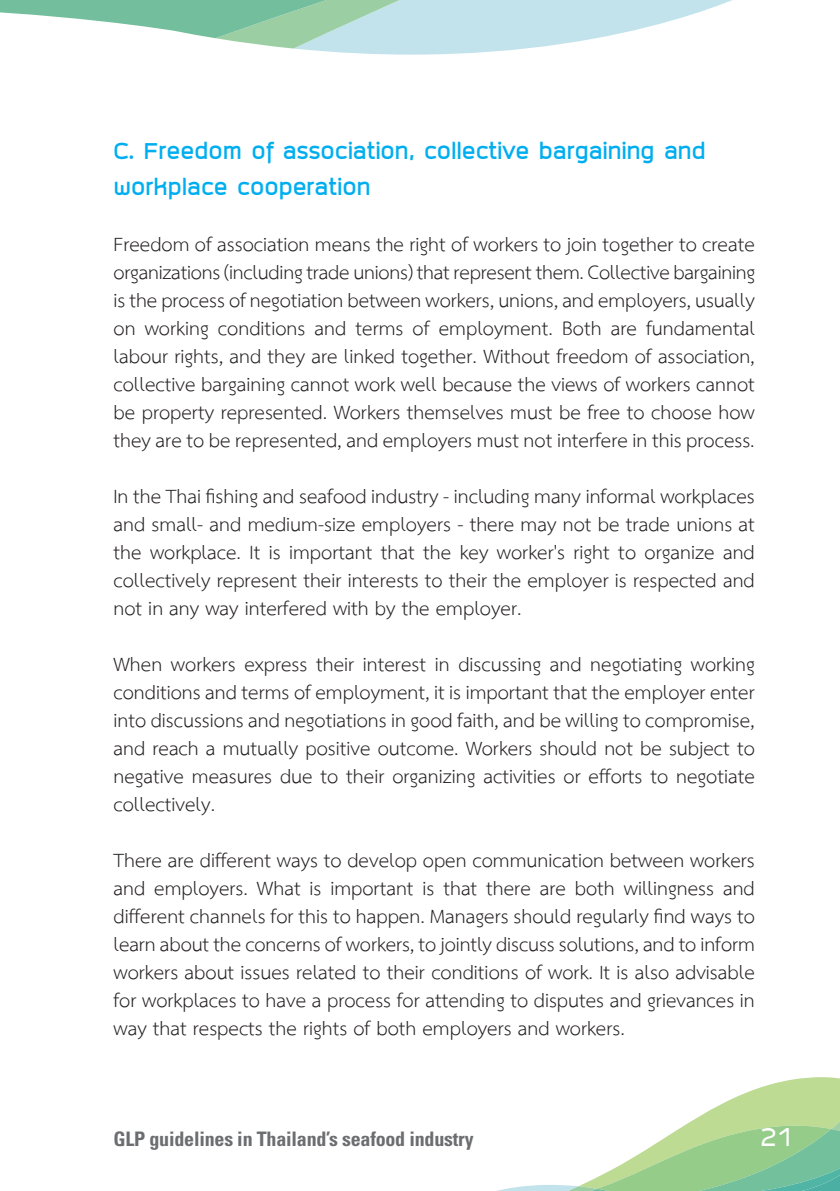
<style>
.page{position:relative;width:840px;height:1191px;background:#fff}
.page>*{position:absolute;margin:0;border:0;box-sizing:border-box;transform-origin:0 0}
.t1{font:32px "Superspace";color:#fff}
.body_text{font:28px/28px "TH Sarabun PSK";color:#231f20;text-align:justify}
.sub_head2{font:700 28px/36px "Superspace";color:#00aeef}
.t2{font:700 condensed 20px "Univers LT Std";letter-spacing:-.01em;color:#6c6d70}
</style>
<div class="page">
<svg style="left:497px;top:1077px;width:342px;height:114px"></svg>
<svg style="left:0;top:0;width:732px;height:55px"></svg>
<p class="sub_head2" style="left:113px;top:134px;width:593px">C. Freedom of association, collective bargaining and workplace cooperation</p>
<p class="body_text" style="left:113px;top:231px;width:643px">Freedom of association means the right of workers to join together to create organizations (including trade unions) that represent them. Collective bargaining is the process of negotiation between workers, unions, and employers, usually on working conditions and terms of employment. Both are fundamental labour rights, and they are linked together. Without freedom of association, collective bargaining cannot work well because the views of workers cannot be property represented. Workers themselves must be free to choose how they are to be represented, and employers must not interfere in this process.</p>
<p class="body_text" style="left:113px;top:483px;width:642px">In the Thai fishing and seafood industry - including many informal workplaces and small- and medium-size employers - there may not be trade unions at the workplace. It is important that the key worker's right to organize and collectively represent their interests to their the employer is respected and not in any way interfered with by the employer.</p>
<p class="body_text" style="left:113px;top:651px;width:642px">When workers express their interest in discussing and negotiating working conditions and terms of employment, it is important that the employer enter into discussions and negotiations in good faith, and be willing to compromise, and reach a mutually positive outcome. Workers should not be subject to negative measures due to their organizing activities or efforts to negotiate collectively.</p>
<p class="body_text" style="left:113px;top:847px;width:642px">There are different ways to develop open communication between workers and employers. What is important is that there are both willingness and different channels for this to happen. Managers should regularly find ways to learn about the concerns of workers, to jointly discuss solutions, and to inform workers about issues related to their conditions of work. It is also advisable for workplaces to have a process for attending to disputes and grievances in way that respects the rights of both employers and workers.</p>
<p class="t2" style="left:113px;top:1126px;width:361px">GLP guidelines in Thailand’s seafood industry</p>
<p class="t1" style="left:759px;top:1117px;width:34px">21</p>
</div>
